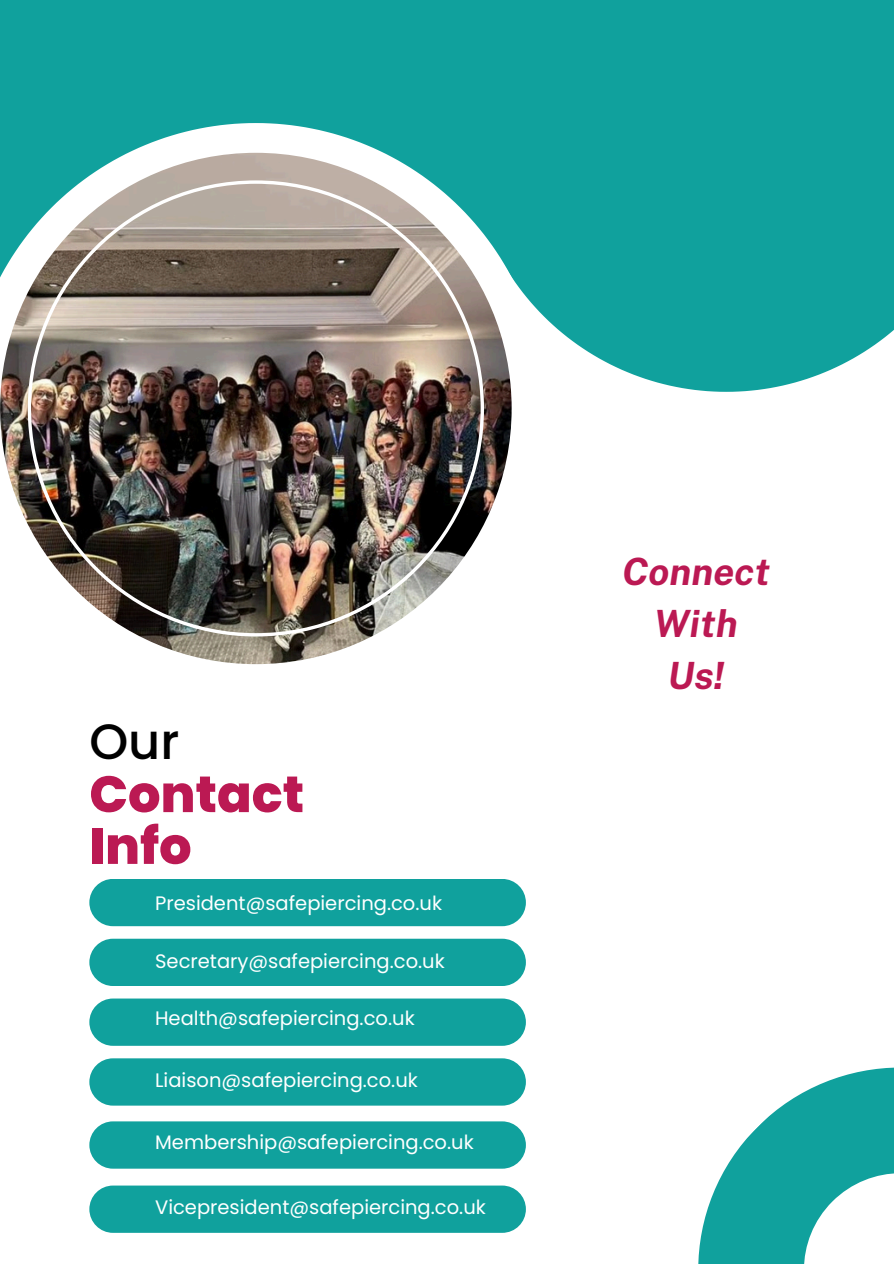
<style>
.page{position:relative;width:894px;height:1264px;background:#fff}
.page>*{position:absolute;margin:0;border:0;box-sizing:border-box;transform-origin:0 0}
.t1{font:800 51px/51.8px "Poppins";color:#bb1953}
.t2{font:500 49.5px "Poppins";color:#000}
.t3{font:italic 700 37.5px/51.8px "Public Sans";color:#bb1953;text-align:center}
.t4{font:19.5px "Poppins";color:#fff}
</style>
<div class="page">
<div style="left:0;top:0;width:468px;height:123px;background:#10a19d"></div>
<div style="left:468px;top:0;width:425px;height:391px;background:#10a19d"></div>
<svg style="left:0;top:123px;width:545px;height:542px"></svg>
<img style="left:0;top:153px;width:511px;height:511px;border-radius:50%">
<img style="left:28px;top:180px;width:455px;height:456px">
<div style="left:89px;top:878px;width:436px;height:48px;background:#10a19d;border-radius:24px"></div>
<div style="left:89px;top:938px;width:436px;height:48px;background:#10a19d;border-radius:24px"></div>
<div style="left:89px;top:998px;width:436px;height:47px;background:#10a19d;border-radius:24px"></div>
<div style="left:89px;top:1058px;width:436px;height:47px;background:#10a19d;border-radius:24px"></div>
<svg style="left:698px;top:1067px;width:195px;height:196px;fill:#10a19d"></svg>
<div style="left:89px;top:1121px;width:436px;height:47px;background:#10a19d;border-radius:24px"></div>
<div style="left:89px;top:1185px;width:436px;height:47px;background:#10a19d;border-radius:24px"></div>
<p class="t2" style="left:89px;top:707px;width:91px">Our</p>
<p class="t1" style="left:89px;top:768px;width:216px">Contact<br>Info</p>
<h1 class="t4" style="left:155px;top:889px;width:288px">President@safepiercing.co.uk</h1>
<h1 class="t4" style="left:155px;top:947px;width:291px">Secretary@safepiercing.co.uk</h1>
<p class="t4" style="left:155px;top:1004px;width:261px">Health@safepiercing.co.uk</p>
<p class="t4" style="left:155px;top:1066px;width:264px">Liaison@safepiercing.co.uk</p>
<p class="t4" style="left:155px;top:1128px;width:320px">Membership@safepiercing.co.uk</p>
<p class="t4" style="left:155px;top:1193px;width:332px">Vicepresident@safepiercing.co.uk</p>
<h2 class="t3" style="left:622px;top:546px;width:149px">Connect<br>With<br>Us!</h2>
</div>
